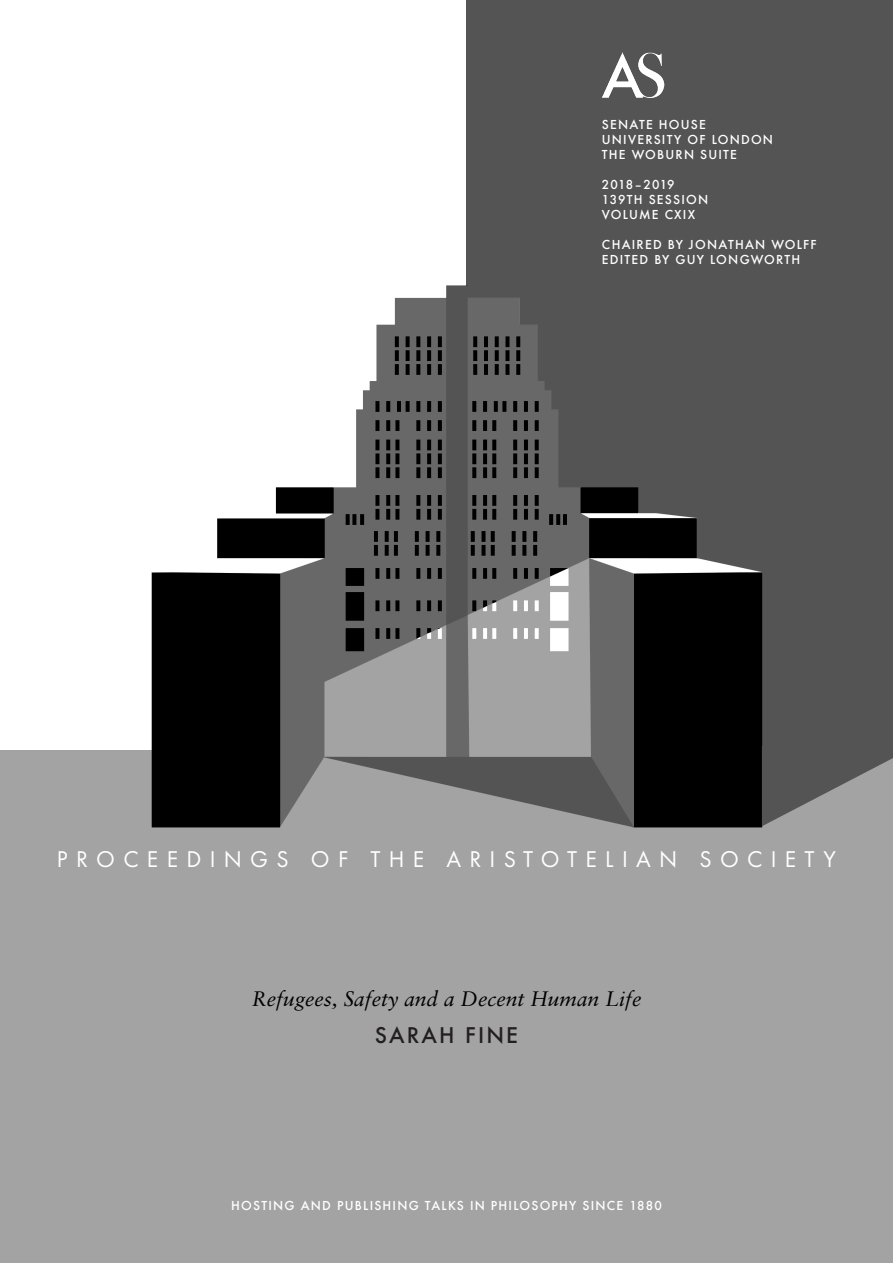
<style>
.page{position:relative;width:893px;height:1263px;background:#fff}
.page>*{position:absolute;margin:0;border:0;box-sizing:border-box;transform-origin:0 0}
.t1{font:23.7px "Futura PT";letter-spacing:.35em;color:#fff}
.t2{font:italic 21px "Sabon LT";color:#000}
.t3{font:500 21px "Futura";letter-spacing:.1em;color:#231f20}
.t4{font:500 12px/15px "Futura";letter-spacing:.1em;color:#fff}
</style>
<div class="page">
<div style="left:466px;top:0;width:427px;height:830px;background:#545454"></div>
<div style="left:0;top:750px;width:893px;height:513px;background:#a3a3a3"></div>
<img style="left:151px;top:285px;width:612px;height:543px">
<img style="left:602px;top:53px;width:63px;height:45px">
<svg style="left:762px;top:746px;width:131px;height:80px"></svg>
<p class="t4" style="left:602px;top:117px;width:173px">SENATE HOUSE<br>UNIVERSITY OF LONDON<br>THE WOBURN SUITE</p>
<p class="t4" style="left:602px;top:177px;width:108px">2018–2019<br>139TH SESSION<br>VOLUME CXIX</p>
<p class="t4" style="left:602px;top:237px;width:216px">CHAIRED BY JONATHAN WOLFF<br>EDITED BY GUY LONGWORTH</p>
<h1 class="t1" style="left:57px;top:845px;width:781px">PROCEEDINGS OF THE ARISTOTELIAN SOCIETY</h1>
<h2 class="t2" style="left:252px;top:987px;width:391px">Refugees, Safety and a Decent Human Life</h2>
<h2 class="t3" style="left:375px;top:1020px;width:145px">SARAH FINE</h2>
<p class="t4" style="left:231px;top:1198px;width:432px">HOSTING AND PUBLISHING TALKS IN PHILOSOPHY SINCE 1880</p>
</div>
